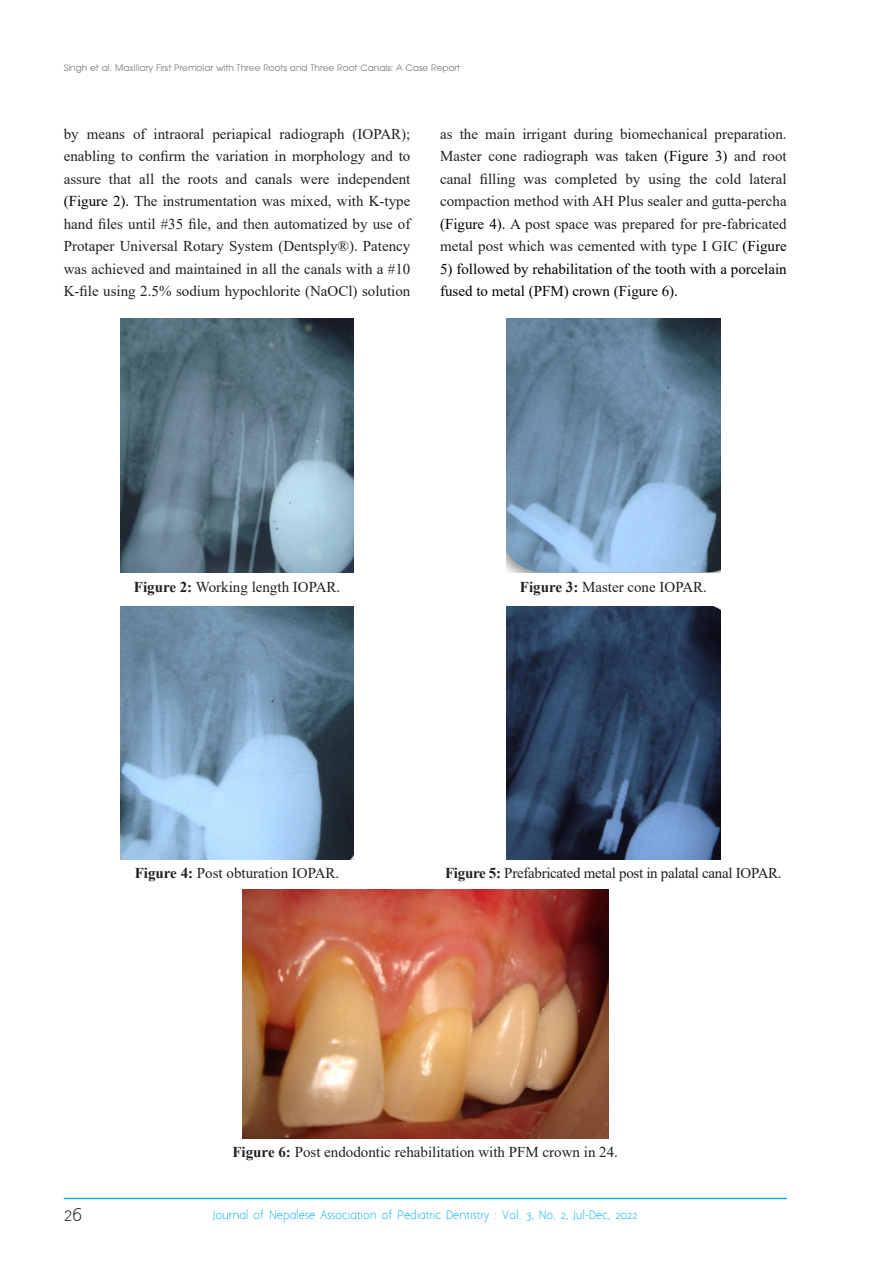
<style>
.page{position:relative;width:893px;height:1263px;background:#fff}
.page>*{position:absolute;margin:0;border:0;box-sizing:border-box;transform-origin:0 0}
.t1{font:18px "Aaargh Normal";color:#231f20}
.Normal_wrd_40{font:15px/22.5px "Times New Roman";color:#231f20;text-align:justify}
.Normal_wrd_40-2{font:15px/22.5px "Times New Roman";color:#000}
.Normal_wrd_40-3{font:15px "Times New Roman";letter-spacing:-.02em;color:#231f20}
.t2{font:10.5px "Aaargh Normal";color:#00aeef}
.t3{font:9px "Advance Normal";color:#808285}
.s1{color:#000}
.s2{font-weight:700}
</style>
<div class="page">
<hr style="left:64px;top:1198px;width:723px;height:1px;background:#00aeef">
<img style="left:121px;top:319px;width:232px;height:254px">
<img style="left:506px;top:319px;width:215px;height:254px">
<img style="left:121px;top:606px;width:232px;height:253px">
<img style="left:506px;top:606px;width:215px;height:253px">
<img style="left:242px;top:889px;width:366px;height:249px">
<p class="t3" style="left:64px;top:62px;width:398px">Singh et al. Maxillary First Premolar with Three Roots and Three Root Canals: A Case Report</p>
<p class="Normal_wrd_40" style="left:64px;top:122px;width:348px">by means of intraoral periapical radiograph (IOPAR); enabling to confirm the variation in morphology and to assure that all the roots and canals were independent <span class="s1">(Figure 2).</span> The instrumentation was mixed, with K-type hand files until #35 file, and then automatized by use of Protaper Universal Rotary System (Dentsply®). Patency was achieved and maintained in all the canals with a #10<br>K-file using 2.5% sodium hypochlorite (NaOCl) solution</p>
<p class="Normal_wrd_40" style="left:440px;top:122px;width:348px">as the main irrigant during biomechanical preparation.<br>Master cone radiograph was taken <span class="s1">(Figure 3)</span> and root canal filling was completed by using the cold lateral compaction method with AH Plus sealer and gutta-percha <span class="s1">(Figure 4).</span> A post space was prepared for pre-fabricated metal post which was cemented with type I GIC <span class="s1">(Figure</span></p>
<p class="Normal_wrd_40-2" style="left:440px;top:257px;width:348px">5) followed by rehabilitation of the tooth with a porcelain fused to metal (PFM) crown (Figure 6).</p>
<p class="Normal_wrd_40" style="left:134px;top:575px;width:208px"><span class="s2">Figure 2:</span> Working length IOPAR.</p>
<p class="Normal_wrd_40" style="left:520px;top:575px;width:189px"><span class="s2">Figure 3:</span> Master cone IOPAR.</p>
<p class="Normal_wrd_40" style="left:135px;top:861px;width:206px"><span class="s2">Figure 4:</span> Post obturation IOPAR.</p>
<p class="Normal_wrd_40-3" style="left:445px;top:862px;width:338px"><span class="s2">Figure 5:</span> Prefabricated metal post in palatal canal IOPAR.</p>
<p class="Normal_wrd_40" style="left:232px;top:1140px;width:387px"><span class="s2">Figure 6:</span> Post endodontic rehabilitation with PFM crown in 24.</p>
<p class="t1" style="left:64px;top:1204px;width:20px">26</p>
<p class="t2" style="left:213px;top:1209px;width:426px">Journal of Nepalese Association of Pediatric Dentistry : Vol. 3, No. 2, Jul-Dec, 2022</p>
</div>
